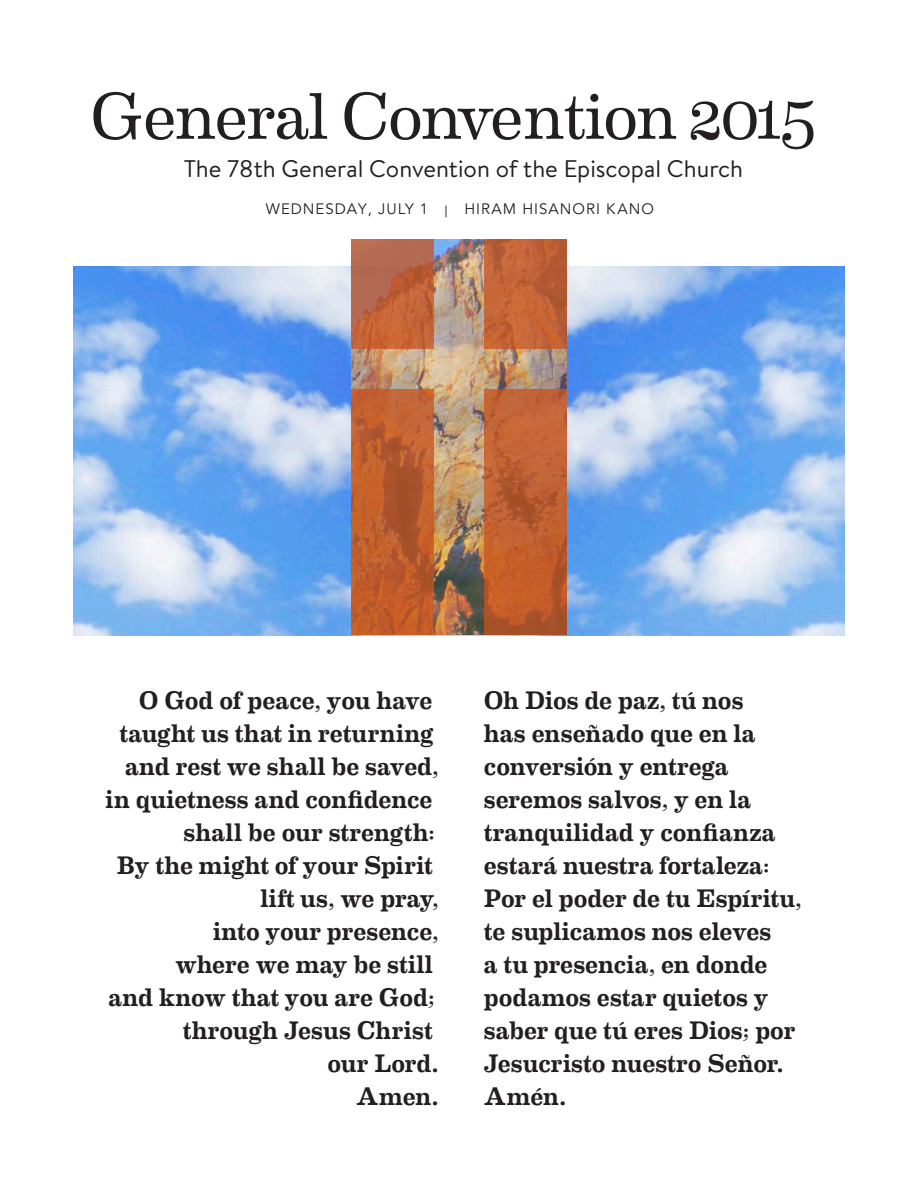
<style>
.page{position:relative;width:918px;height:1188px;background:#fff}
.page>*{position:absolute;margin:0;border:0;box-sizing:border-box;transform-origin:0 0}
.t1{font:66px "Eames Century Modern";letter-spacing:-.025em;color:#231f20}
.t2{font:500 25.5px/33px "Eames Century Modern";color:#231f20;text-align:right}
.t3{font:24px "Brandon Text";color:#231f20}
.Cover_DATE{font:15px "Avenir";letter-spacing:.07em;color:#231f20}
</style>
<div class="page">
<img style="left:74px;top:266px;width:770px;height:369px">
<img style="left:352px;top:239px;width:214px;height:395px">
<svg style="left:352px;top:390px;width:82px;height:245px;background:#bd5d2d"></svg>
<svg style="left:352px;top:239px;width:82px;height:109px;background:#bc6542"></svg>
<svg style="left:484px;top:390px;width:82px;height:245px;background:#bd5e2f"></svg>
<svg style="left:484px;top:239px;width:82px;height:109px;background:#c06236"></svg>
<p class="t1" style="left:90px;top:67px;width:727px">General Convention 2015</p>
<p class="t3" style="left:184px;top:152px;width:561px">The 78th General Convention of the Episcopal Church</p>
<p class="Cover_DATE" style="left:266px;top:200px;width:390px">WEDNESDAY, JULY 1 | HIRAM HISANORI KANO</p>
<p class="t2" style="left:106px;top:682px;width:335px">O God of peace, you have taught us that in returning and rest we shall be saved, in quietness and confidence shall be our strength:<br>By the might of your Spirit lift us, we pray,<br>into your presence,<br>where we may be still<br>and know that you are God; through Jesus Christ<br>our Lord.<br>Amen.</p>
<p class="t2" style="left:484px;top:682px;width:319px;text-align:left">Oh Dios de paz, tú nos<br>has enseñado que en la conversión y entrega seremos salvos, y en la tranquilidad y confianza estará nuestra fortaleza:<br>Por el poder de tu Espíritu, te suplicamos nos eleves<br>a tu presencia, en donde podamos estar quietos y saber que tú eres Dios; por<br>Jesucristo nuestro Señor.<br>Amén.</p>
</div>
